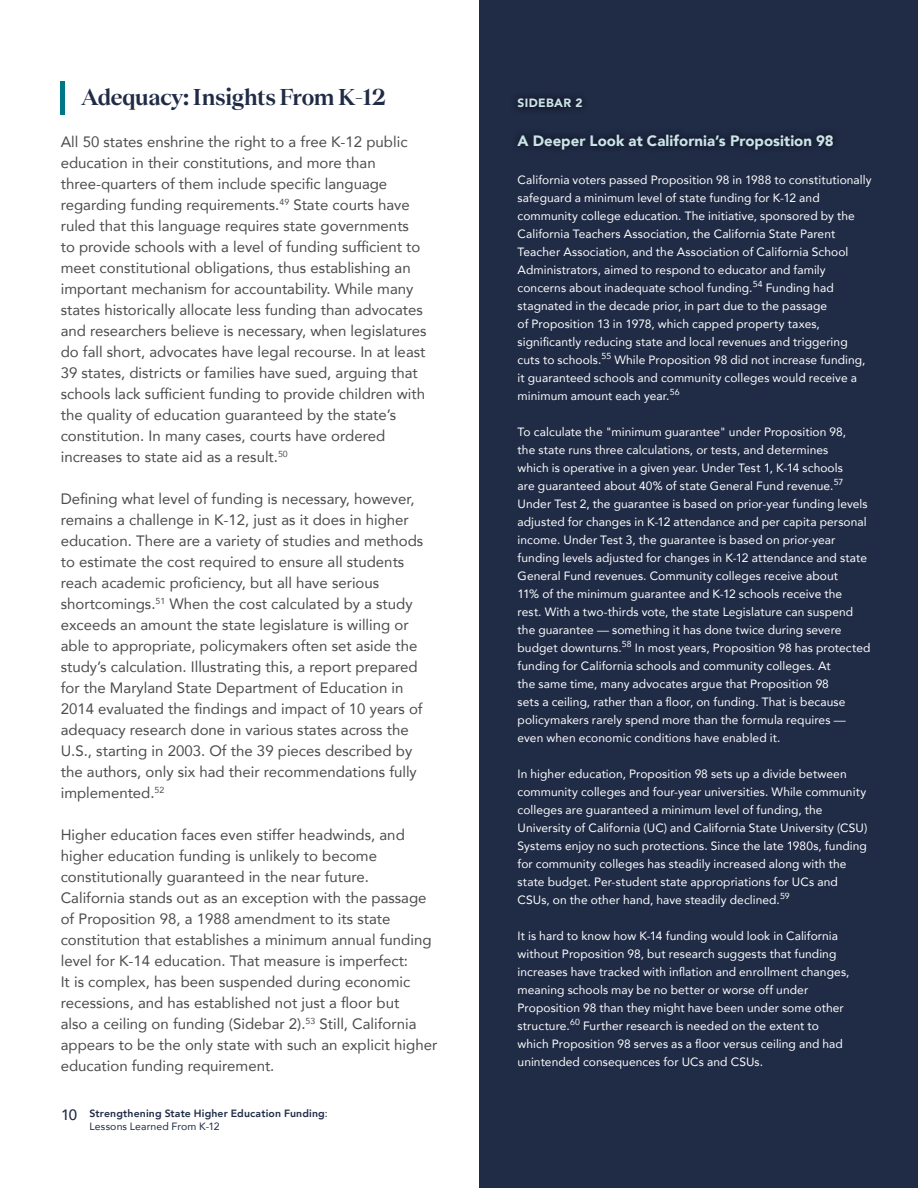
<style>
.page{position:relative;width:918px;height:1188px;background:#fff}
.page>*{position:absolute;margin:0;border:0;box-sizing:border-box;transform-origin:0 0}
.t1{font:600 24px "Teodor";letter-spacing:-.01em;color:#202b46}
.t2{font:15px/21px "Avenir";color:#4c4c4e}
.t3{font:900 15px "Avenir";letter-spacing:.005em;color:#cbe4e8}
.t4{font:500 15px "Avenir";color:#202b46}
.t5{font:12px/18px "Avenir";letter-spacing:.005em;color:#fff}
.t6{font:900 12px "Avenir";letter-spacing:.03em;color:#cbe4e8}
.t7{font:800 10.5px/13.5px "Avenir";letter-spacing:.015em;color:#202b46}
.s1{font-weight:400}
</style>
<div class="page">
<hr style="left:61px;top:81px;width:4px;height:34px;background:#007786">
<div style="left:479px;top:0;width:439px;height:1188px;background:#202b46"></div>
<svg style="left:516px;top:96px;width:67px;height:14px"></svg>
<div style="left:510px;top:126px;width:331px;height:31px;background:#000;opacity:.75"></div>
<h1 class="t1" style="left:81px;top:79px;width:307px">Adequacy: Insights From K-12</h1>
<p class="t2" style="left:61px;top:131px;width:367px">All 50 states enshrine the right to a free K-12 public education in their constitutions, and more than three-quarters of them include specific language regarding funding requirements.<sup>49</sup> State courts have ruled that this language requires state governments to provide schools with a level of funding sufficient to meet constitutional obligations, thus establishing an important mechanism for accountability. While many states historically allocate less funding than advocates and researchers believe is necessary, when legislatures do fall short, advocates have legal recourse. In at least 39 states, districts or families have sued, arguing that schools lack sufficient funding to provide children with the quality of education guaranteed by the state’s constitution. In many cases, courts have ordered increases to state aid as a result.<sup>50</sup></p>
<p class="t2" style="left:61px;top:488px;width:364px">Defining what level of funding is necessary, however, remains a challenge in K-12, just as it does in higher education. There are a variety of studies and methods to estimate the cost required to ensure all students reach academic proficiency, but all have serious shortcomings.<sup>51</sup> When the cost calculated by a study exceeds an amount the state legislature is willing or able to appropriate, policymakers often set aside the study’s calculation. Illustrating this, a report prepared for the Maryland State Department of Education in 2014 evaluated the findings and impact of 10 years of adequacy research done in various states across the U.S., starting in 2003. Of the 39 pieces described by the authors, only six had their recommendations fully implemented.<sup>52</sup> <sup>54</sup></p>
<p class="t2" style="left:61px;top:824px;width:378px">Higher education faces even stiffer headwinds, and higher education funding is unlikely to become constitutionally guaranteed in the near future.<br>California stands out as an exception with the passage of Proposition 98, a 1988 amendment to its state constitution that establishes a minimum annual funding level for K-14 education. That measure is imperfect:<br>It is complex, has been suspended during economic recessions, and has established not just a floor but<br>also a ceiling on funding (Sidebar 2).<sup>53</sup> Still, California appears to be the only state with such an explicit higher education funding requirement.</p>
<p class="t4" style="left:61px;top:1102px;width:18px">10</p>
<p class="t7" style="left:90px;top:1107px;width:240px">Strengthening State Higher Education Funding<span class="s1">:<br>Lessons Learned From K-12</span></p>
<p class="t6" style="left:518px;top:93px;width:67px">SIDEBAR 2</p>
<p class="t3" style="left:518px;top:128px;width:318px">A Deeper Look at California’s Proposition 98</p>
<p class="t5" style="left:518px;top:171px;width:355px">California voters passed Proposition 98 in 1988 to constitutionally safeguard a minimum level of state funding for K-12 and community college education. The initiative, sponsored by the California Teachers Association, the California State Parent Teacher Association, and the Association of California School Administrators, aimed to respond to educator and family concerns about inadequate school funding.<sup>54</sup> Funding had stagnated in the decade prior, in part due to the passage<br>of Proposition 13 in 1978, which capped property taxes, significantly reducing state and local revenues and triggering cuts to schools.<sup>55</sup> While Proposition 98 did not increase funding, it guaranteed schools and community colleges would receive a minimum amount each year.<sup>56</sup></p>
<p class="t5" style="left:518px;top:423px;width:354px">To calculate the "minimum guarantee" under Proposition 98,<br>the state runs three calculations, or tests, and determines<br>which is operative in a given year. Under Test 1, K-14 schools<br>are guaranteed about 40% of state General Fund revenue.<sup>57<br></sup>Under Test 2, the guarantee is based on prior-year funding levels adjusted for changes in K-12 attendance and per capita personal income. Under Test 3, the guarantee is based on prior-year funding levels adjusted for changes in K-12 attendance and state General Fund revenues. Community colleges receive about<br>11% of the minimum guarantee and K-12 schools receive the<br>rest. With a two-thirds vote, the state Legislature can suspend the guarantee — something it has done twice during severe budget downturns.<sup>58</sup> In most years, Proposition 98 has protected funding for California schools and community colleges. At<br>the same time, many advocates argue that Proposition 98<br>sets a ceiling, rather than a floor, on funding. That is because policymakers rarely spend more than the formula requires — even when economic conditions have enabled it.</p>
<p class="t5" style="left:518px;top:765px;width:351px">In higher education, Proposition 98 sets up a divide between community colleges and four-year universities. While community colleges are guaranteed a minimum level of funding, the University of California (UC) and California State University (CSU)<br>Systems enjoy no such protections. Since the late 1980s, funding for community colleges has steadily increased along with the state budget. Per-student state appropriations for UCs and CSUs, on the other hand, have steadily declined.<sup>59</sup></p>
<p class="t5" style="left:518px;top:927px;width:333px">It is hard to know how K-14 funding would look in California without Proposition 98, but research suggests that funding increases have tracked with inflation and enrollment changes, meaning schools may be no better or worse off under Proposition 98 than they might have been under some other structure.<sup>60</sup> Further research is needed on the extent to which Proposition 98 serves as a floor versus ceiling and had unintended consequences for UCs and CSUs.</p>
</div>
